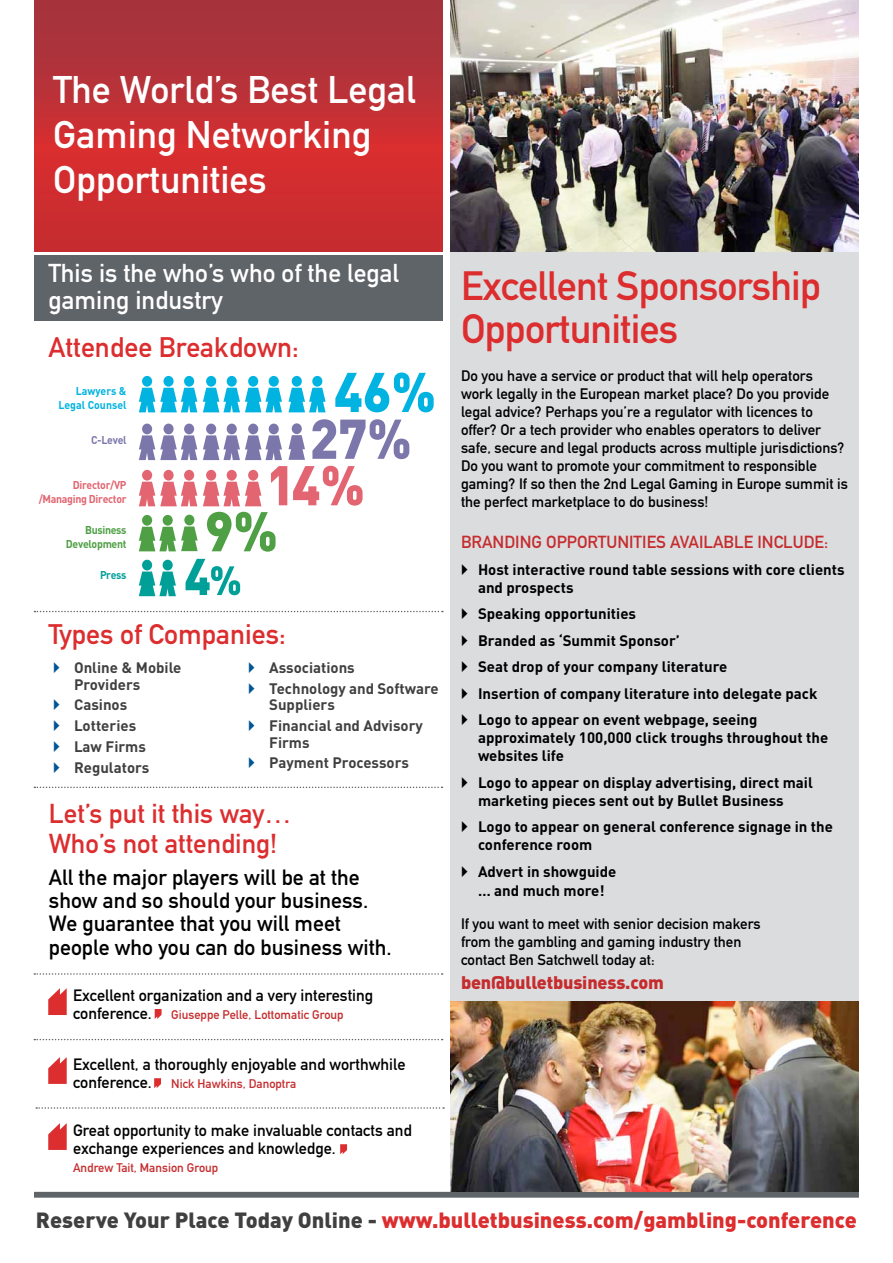
<style>
.page{position:relative;width:893px;height:1263px;background:#fff}
.page>*{position:absolute;margin:0;border:0;box-sizing:border-box;transform-origin:0 0}
.t1{font:40.35px/43.2px "DIN Mittelschrift";letter-spacing:-.02em;color:#dc2d2f}
.t2{font:37.95px/44.8px "DIN Mittelschrift";color:#fff}
.t3{font:27.9px "DIN Mittelschrift";color:#dc2d2f}
.t4{font:27px/30px "DIN Mittelschrift";color:#dc2d2f}
.t5{font:25.5px/27px "DIN Mittelschrift";color:#fff}
.t6{font:21.75px/23.2px "DIN Mittelschrift";color:#000}
.t7{font:900 21.75px "DIN";color:#dc2d2f}
.t8{font:900 18px "DIN";letter-spacing:-.01em;color:#c52c2e}
.t9{font:17.25px "DIN Mittelschrift";color:#c52c2e}
.t10{font:16.2px/18px "DIN Mittelschrift";color:#000}
.t11{font:15px/18px "DIN Mittelschrift";color:#000}
.t12{font:700 15px/18px "DIN";color:#000}
.t13{font:700 15px/20.7px "DIN";color:#404041}
.t14{font:12.45px "DIN Mittelschrift";color:#c52c2e}
.t15{font:700 11.25px/13.5px "DIN";letter-spacing:-.03em;color:#e26571;text-align:right;scale:.94 1}
.t16{font:700 11.25px/13.5px "DIN";color:#00b3e0;text-align:right;scale:.94 1}
.t17{font:700 11.25px/13.5px "DIN";letter-spacing:-.03em;color:#4fa044;text-align:right;scale:.94 1}
.t18{font:700 11.25px "DIN";letter-spacing:-.03em;color:#7c77ab;scale:.94 1}
.t19{font:700 11.25px "DIN";letter-spacing:-.03em;color:#009f98;scale:.94 1}
.s1{font-size:16.2px;color:#000}
.s2{color:#404041}
</style>
<div class="page">
<div style="left:451px;top:247px;width:408px;height:946px;background:#dbdcde"></div>
<div style="left:34px;top:1192px;width:825px;height:6px;background:#5f6469"></div>
<div style="left:34px;top:255px;width:408px;height:66px;background:#5f6469"></div>
<svg style="left:186px;top:559px;width:54px;height:36px"></svg>
<svg style="left:139px;top:560px;width:37px;height:36px"></svg>
<svg style="left:288px;top:376px;width:38px;height:36px"></svg>
<svg style="left:203px;top:376px;width:79px;height:36px"></svg>
<svg style="left:139px;top:376px;width:58px;height:36px"></svg>
<svg style="left:288px;top:423px;width:17px;height:37px"></svg>
<svg style="left:203px;top:424px;width:79px;height:36px"></svg>
<svg style="left:139px;top:424px;width:58px;height:36px"></svg>
<svg style="left:203px;top:470px;width:58px;height:36px"></svg>
<svg style="left:139px;top:470px;width:58px;height:36px"></svg>
<svg style="left:139px;top:515px;width:59px;height:36px"></svg>
<svg style="left:335px;top:372px;width:99px;height:40px"></svg>
<svg style="left:312px;top:419px;width:97px;height:40px"></svg>
<svg style="left:271px;top:466px;width:16px;height:39px"></svg>
<svg style="left:293px;top:466px;width:70px;height:40px"></svg>
<svg style="left:207px;top:512px;width:69px;height:40px"></svg>
<svg style="left:34px;top:973px;width:409px;height:2px"></svg>
<svg style="left:48px;top:988px;width:19px;height:27px"></svg>
<svg style="left:155px;top:1009px;width:7px;height:10px"></svg>
<svg style="left:34px;top:1039px;width:409px;height:1px"></svg>
<svg style="left:48px;top:1057px;width:19px;height:27px"></svg>
<svg style="left:154px;top:1078px;width:7px;height:10px"></svg>
<svg style="left:48px;top:1123px;width:19px;height:27px"></svg>
<svg style="left:340px;top:1144px;width:7px;height:10px"></svg>
<svg style="left:36px;top:1107px;width:408px;height:2px"></svg>
<img style="left:451px;top:0;width:408px;height:251px">
<svg style="left:34px;top:0;width:408px;height:251px;background:#c12f34"></svg>
<img style="left:451px;top:1001px;width:408px;height:191px">
<svg style="left:34px;top:787px;width:408px;height:1px"></svg>
<svg style="left:34px;top:611px;width:409px;height:1px"></svg>
<h2 class="t2" style="left:53px;top:67px;width:364px">The World’s Best Legal<br>Gaming Networking<br>Opportunities</h2>
<h3 class="t5" style="left:49px;top:259px;width:352px">This is the who’s who of the legal gaming industry</h3>
<h3 class="t3" style="left:49px;top:331px;width:252px">Attendee Breakdown:</h3>
<p class="t16" style="left:58px;top:384px;width:74px">Lawyers &amp;<br>Legal Counsel</p>
<p class="t18" style="left:91px;top:432px;width:39px">C-Level</p>
<p class="t15" style="left:39px;top:478px;width:95px">Director/VP /Managing Director</p>
<p class="t17" style="left:66px;top:523px;width:66px">Business<br>Development</p>
<p class="t19" style="left:100px;top:568px;width:30px">Press</p>
<h3 class="t3" style="left:49px;top:618px;width:239px">Types of Companies:</h3>
<p class="t13" style="left:74px;top:659px;width:109px;line-height:16.5px">Online &amp; Mobile<br>Providers</p>
<p class="t13" style="left:74px;top:694px;width:77px">Casinos<br>Lotteries<br>Law Firms<br>Regulators</p>
<p class="t13" style="left:269px;top:657px;width:171px">Associations<br>Technology and Software</p>
<p class="t13" style="left:269px;top:694px;width:155px">Suppliers<br>Financial and Advisory</p>
<p class="t13" style="left:269px;top:731px;width:141px">Firms<br>Payment Processors</p>
<h3 class="t4" style="left:49px;top:798px;width:244px">Let’s put it this way…<br>Who’s not attending!</h3>
<h3 class="t6" style="left:49px;top:866px;width:344px">All the major players will be at the show and so should your business.<br>We guarantee that you will meet people who you can do business with.</h3>
<p class="t10" style="left:73px;top:987px;width:302px">Excellent organization and a very interesting</p>
<p class="t14" style="left:73px;top:1008px;width:272px"><span class="s1">conference.</span> Giuseppe Pelle, Lottomatic Group</p>
<p class="t10" style="left:73px;top:1056px;width:334px">Excellent, a thoroughly enjoyable and worthwhile</p>
<p class="t14" style="left:73px;top:1076px;width:225px"><span class="s1">conference.</span> Nick Hawkins, Danoptra</p>
<p class="t10" style="left:73px;top:1122px;width:340px">Great opportunity to make invaluable contacts and exchange experiences and knowledge.</p>
<p class="t14" style="left:73px;top:1160px;width:147px">Andrew Tait, Mansion Group</p>
<h1 class="t1" style="left:461px;top:265px;width:361px">Excellent Sponsorship<br>Opportunities</h1>
<p class="t11" style="left:461px;top:367px;width:388px">Do you have a service or product that will help operators work legally in the European market place? Do you provide legal advice? Perhaps you’re a regulator with licences to offer? Or a tech provider who enables operators to deliver safe, secure and legal products across multiple jurisdictions?<br>Do you want to promote your commitment to responsible gaming? If so then the 2nd Legal Gaming in Europe summit is the perfect marketplace to do business!</p>
<p class="t9" style="left:461px;top:531px;width:97px">Branding oppor</p>
<p class="t9" style="left:598px;top:531px;width:117px">tunities available</p>
<p class="t9" style="left:757px;top:531px;width:28px">include</p>
<p class="t9" style="left:824px;top:531px;width:6px">:</p>
<p class="t12" style="left:478px;top:559px;width:368px">Host interactive round table sessions with core clients and prospects</p>
<p class="t12" style="left:478px;top:600px;width:341px;line-height:26.5px">Speaking opportunities<br>Branded as ‘Summit Sponsor’<br>Seat drop of your company literature<br>Insertion of company literature into delegate pack Logo to appear on event webpage, seeing</p>
<p class="t12" style="left:478px;top:728px;width:352px">approximately 100,000 click troughs throughout the websites life</p>
<p class="t12" style="left:478px;top:772px;width:336px">Logo to appear on display advertising, direct mail marketing pieces sent out by Bullet Business</p>
<p class="t12" style="left:478px;top:817px;width:356px">Logo to appear on general conference signage in the conference room</p>
<p class="t12" style="left:478px;top:861px;width:140px;line-height:19.8px">Advert in showguide … and much more!</p>
<p class="t11" style="left:461px;top:915px;width:301px">If you want to meet with senior decision makers from the gambling and gaming industry then contact Ben Satchwell today at:</p>
<p class="t8" style="left:461px;top:970px;width:204px">ben@bulletbusiness.com</p>
<h3 class="t7" style="left:36px;top:1205px;width:822px"><span class="s2">Reserve Your Place Today Online -</span> www.bulletbusiness.com/gambling-conference</h3>
</div>
